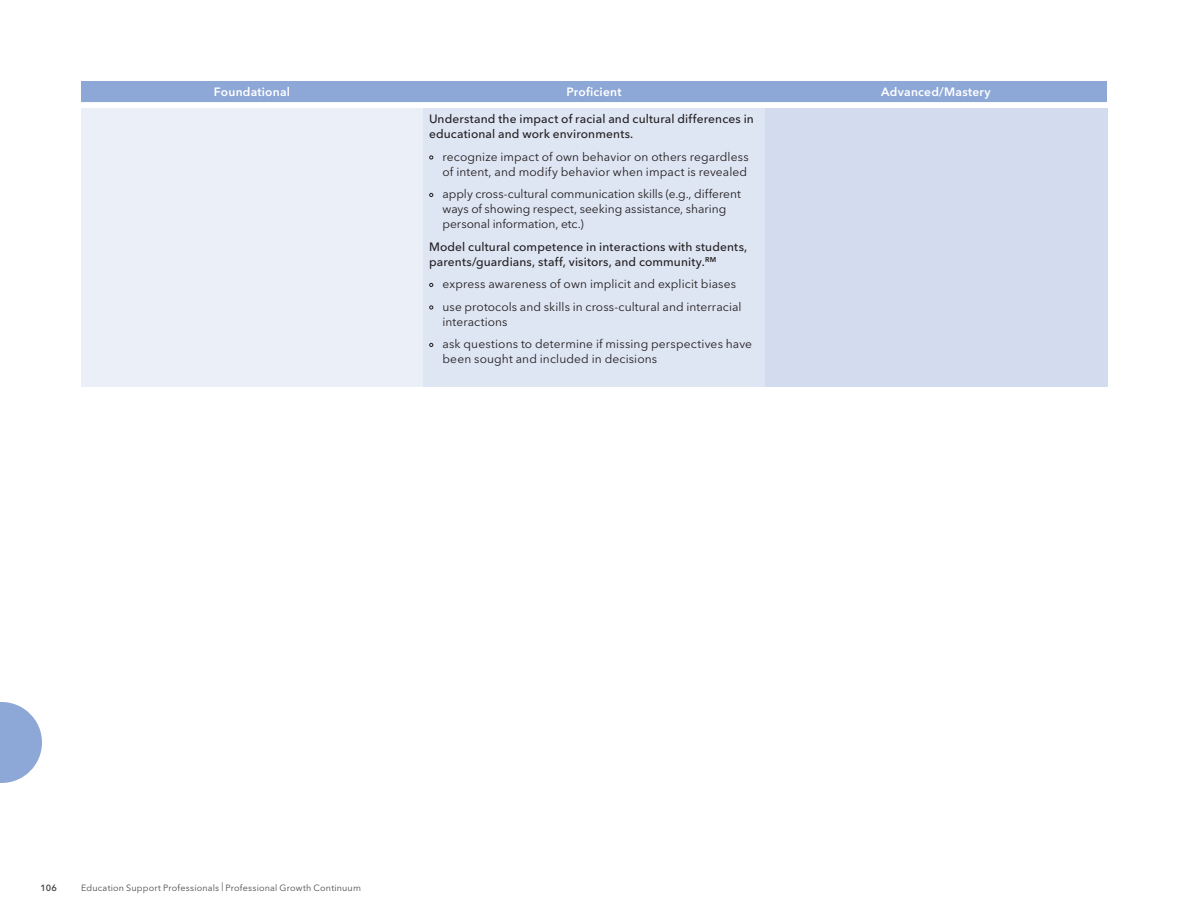
<style>
.page{position:relative;width:1188px;height:918px;background:#fff}
.page>*{position:absolute;margin:0;border:0;box-sizing:border-box;transform-origin:0 0}
.t1{font:12px/15px "Avenir Next LT Pro";letter-spacing:.005em;color:#231f20}
.t2{font:500 12px/15px "Avenir Next LT Pro";letter-spacing:.01em;color:#231f20}
.t3{font:600 12px "Avenir Next LT Pro";letter-spacing:.02em;color:#fff}
.t4{font:9px "Avenir Next LT Pro";letter-spacing:.02em;color:#4b4c4d}
.t5{font:600 9px "Avenir Next LT Pro";color:#4b4c4d}
.s1{font-size:9px}
</style>
<div class="page">
<div style="left:81px;top:81px;width:1026px;height:21px;background:#8da7d6"></div>
<div style="left:81px;top:108px;width:342px;height:279px;background:#ebeff8"></div>
<div style="left:423px;top:108px;width:342px;height:279px;background:#dee5f3"></div>
<div style="left:765px;top:108px;width:342px;height:279px;background:#d3dcef"></div>
<svg style="left:0;top:702px;width:42px;height:81px"></svg>
<p class="t3" style="left:214px;top:85px;width:78px">Foundational</p>
<p class="t3" style="left:567px;top:85px;width:56px">Proficient</p>
<p class="t3" style="left:881px;top:85px;width:111px">Advanced/Mastery</p>
<p class="t2" style="left:429px;top:111px;width:326px">Understand the impact of racial and cultural differences in educational and work environments.</p>
<p class="t1" style="left:429px;top:149px;width:321px;text-align:right"><span class="s1">•</span> recognize impact of own behavior on others regardless of intent, and modify behavior when impact is revealed</p>
<p class="t1" style="left:443px;top:186px;width:300px;text-indent:-14px"><span class="s1">•</span> apply cross-cultural communication skills (e.g., different ways of showing respect, seeking assistance, sharing personal information, etc.)</p>
<p class="t2" style="left:429px;top:239px;width:320px">Model cultural competence in interactions with students, parents/guardians, staff, visitors, and community.<sup>RM</sup></p>
<p class="t1" style="left:429px;top:276px;width:309px"><span class="s1">•</span> express awareness of own implicit and explicit biases</p>
<p class="t1" style="left:443px;top:299px;width:300px;text-indent:-14px"><span class="s1">•</span> use protocols and skills in cross-cultural and interracial interactions</p>
<p class="t1" style="left:443px;top:336px;width:311px;text-indent:-14px"><span class="s1">•</span> ask questions to determine if missing perspectives have been sought and included in decisions</p>
<p class="t5" style="left:41px;top:882px;width:18px">106</p>
<p class="t4" style="left:81px;top:882px;width:281px">Education Support Professionals | Professional Growth Continuum</p>
</div>
